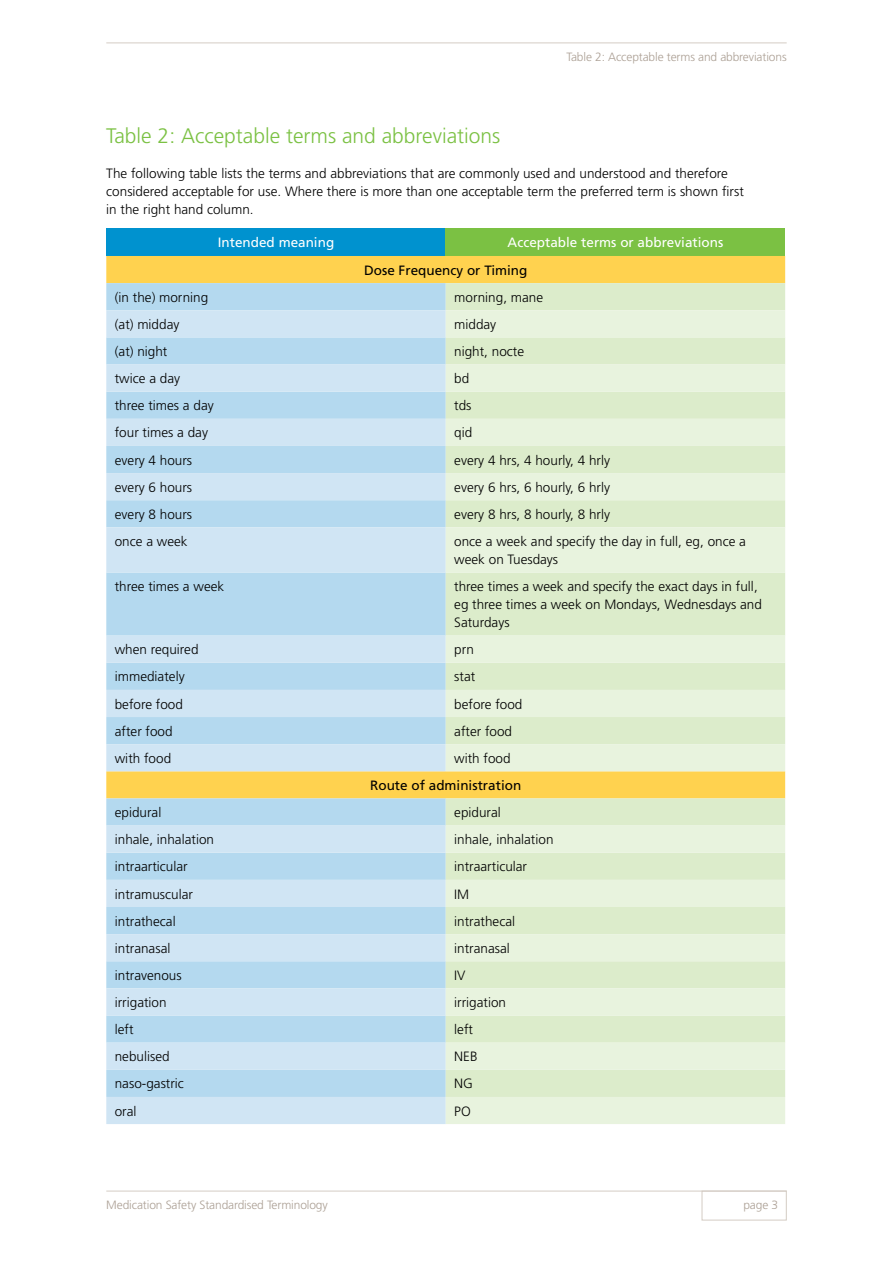
<style>
.page{position:relative;width:893px;height:1263px;background:#fff}
.page>*{position:absolute;margin:0;border:0;box-sizing:border-box;transform-origin:0 0}
.t1{font:300 21px "Frutiger";color:#7bc143}
.t2{font:300 13.5px/18px "Frutiger";color:#000}
.t3{font:13.5px "Frutiger";color:#fff}
.t4{font:13.5px "Frutiger";color:#000}
.t5{font:300 12px "Frutiger";letter-spacing:-.01em;color:#aca095}
</style>
<div class="page">
<div style="left:106px;top:229px;width:340px;height:27px;background:#0092cf"></div>
<div style="left:446px;top:229px;width:339px;height:27px;background:#7bc143"></div>
<div style="left:106px;top:256px;width:679px;height:27px;background:#ffd24f"></div>
<div style="left:106px;top:283px;width:340px;height:27px;background:#b4d9ef"></div>
<div style="left:446px;top:283px;width:339px;height:27px;background:#dceccb"></div>
<svg style="left:106px;top:310px;width:340px;height:814px;background:#c4deec"></svg>
<svg style="left:446px;top:310px;width:339px;height:814px;background:#e3eed0"></svg>
<div style="left:702px;top:1191px;width:85px;height:29px;border:1px solid #d4ccc4"></div>
<hr style="left:106px;top:1191px;width:681px;height:1px;background:#d4ccc4">
<hr style="left:106px;top:43px;width:681px;height:1px;background:#d4ccc4">
<p class="t5" style="left:567px;top:50px;width:222px">Table 2: Acceptable terms and abbreviations</p>
<h1 class="t1" style="left:106px;top:124px;width:396px">Table 2: Acceptable terms and abbreviations</h1>
<p class="t2" style="left:106px;top:165px;width:639px">The following table lists the terms and abbreviations that are commonly used and understood and therefore considered acceptable for use. Where there is more than one acceptable term the preferred term is shown first in the right hand column.</p>
<p class="t3" style="left:218px;top:235px;width:118px">Intended meaning</p>
<p class="t3" style="left:508px;top:235px;width:217px">Acceptable terms or abbreviations</p>
<p class="t4" style="left:364px;top:262px;width:165px">Dose Frequency or Timing</p>
<p class="t2" style="left:115px;top:288px;width:95px">(in the) morning</p>
<p class="t2" style="left:454px;top:288px;width:90px">morning, mane</p>
<p class="t2" style="left:115px;top:315px;width:66px">(at) midday</p>
<p class="t2" style="left:454px;top:315px;width:44px">midday</p>
<p class="t2" style="left:115px;top:343px;width:54px">(at) night</p>
<p class="t2" style="left:454px;top:343px;width:71px">night, nocte</p>
<p class="t2" style="left:115px;top:370px;width:67px">twice a day</p>
<p class="t2" style="left:454px;top:370px;width:17px">bd</p>
<p class="t2" style="left:115px;top:397px;width:100px">three times a day</p>
<p class="t2" style="left:454px;top:397px;width:19px">tds</p>
<p class="t2" style="left:115px;top:424px;width:95px">four times a day</p>
<p class="t2" style="left:454px;top:424px;width:20px">qid</p>
<p class="t2" style="left:115px;top:451px;width:79px">every 4 hours</p>
<p class="t2" style="left:454px;top:451px;width:157px">every 4 hrs, 4 hourly, 4 hrly</p>
<p class="t2" style="left:115px;top:478px;width:79px">every 6 hours</p>
<p class="t2" style="left:454px;top:478px;width:157px">every 6 hrs, 6 hourly, 6 hrly</p>
<p class="t2" style="left:115px;top:505px;width:79px">every 8 hours</p>
<p class="t2" style="left:454px;top:505px;width:157px">every 8 hrs, 8 hourly, 8 hrly</p>
<p class="t2" style="left:115px;top:532px;width:74px">once a week</p>
<p class="t2" style="left:454px;top:532px;width:293px">once a week and specify the day in full, eg, once a week on Tuesdays</p>
<p class="t2" style="left:115px;top:578px;width:111px">three times a week</p>
<p class="t2" style="left:454px;top:578px;width:309px">three times a week and specify the exact days in full, eg three times a week on Mondays, Wednesdays and<br>Saturdays</p>
<p class="t2" style="left:115px;top:641px;width:85px">when required</p>
<p class="t2" style="left:454px;top:641px;width:21px">prn</p>
<p class="t2" style="left:115px;top:668px;width:71px">immediately</p>
<p class="t2" style="left:454px;top:668px;width:23px">stat</p>
<p class="t2" style="left:115px;top:695px;width:70px">before food</p>
<p class="t2" style="left:454px;top:695px;width:70px">before food</p>
<p class="t2" style="left:115px;top:722px;width:59px">after food</p>
<p class="t2" style="left:454px;top:722px;width:59px">after food</p>
<p class="t2" style="left:115px;top:749px;width:58px">with food</p>
<p class="t2" style="left:454px;top:749px;width:58px">with food</p>
<p class="t4" style="left:370px;top:777px;width:153px">Route of administration</p>
<p class="t2" style="left:115px;top:804px;width:48px">epidural</p>
<p class="t2" style="left:454px;top:804px;width:48px">epidural</p>
<p class="t2" style="left:115px;top:831px;width:101px">inhale, inhalation</p>
<p class="t2" style="left:454px;top:831px;width:101px">inhale, inhalation</p>
<p class="t2" style="left:115px;top:858px;width:74px">intraarticular</p>
<p class="t2" style="left:454px;top:858px;width:74px">intraarticular</p>
<p class="t2" style="left:115px;top:885px;width:80px">intramuscular</p>
<p class="t2" style="left:454px;top:885px;width:17px">IM</p>
<p class="t2" style="left:115px;top:912px;width:62px">intrathecal</p>
<p class="t2" style="left:454px;top:912px;width:62px">intrathecal</p>
<p class="t2" style="left:115px;top:939px;width:57px">intranasal</p>
<p class="t2" style="left:454px;top:939px;width:57px">intranasal</p>
<p class="t2" style="left:115px;top:966px;width:68px">intravenous</p>
<p class="t2" style="left:454px;top:966px;width:13px">IV</p>
<p class="t2" style="left:115px;top:993px;width:53px">irrigation</p>
<p class="t2" style="left:454px;top:993px;width:53px">irrigation</p>
<p class="t2" style="left:115px;top:1021px;width:20px">left</p>
<p class="t2" style="left:454px;top:1021px;width:20px">left</p>
<p class="t2" style="left:115px;top:1048px;width:56px">nebulised</p>
<p class="t2" style="left:454px;top:1048px;width:25px">NEB</p>
<p class="t2" style="left:115px;top:1075px;width:71px">naso-gastric</p>
<p class="t2" style="left:454px;top:1075px;width:20px">NG</p>
<p class="t2" style="left:115px;top:1102px;width:23px">oral</p>
<p class="t2" style="left:454px;top:1102px;width:18px">PO</p>
<p class="t5" style="left:106px;top:1198px;width:223px">Medication Safety Standardised Terminology</p>
<p class="t5" style="left:743px;top:1198px;width:36px">page 3</p>
</div>
